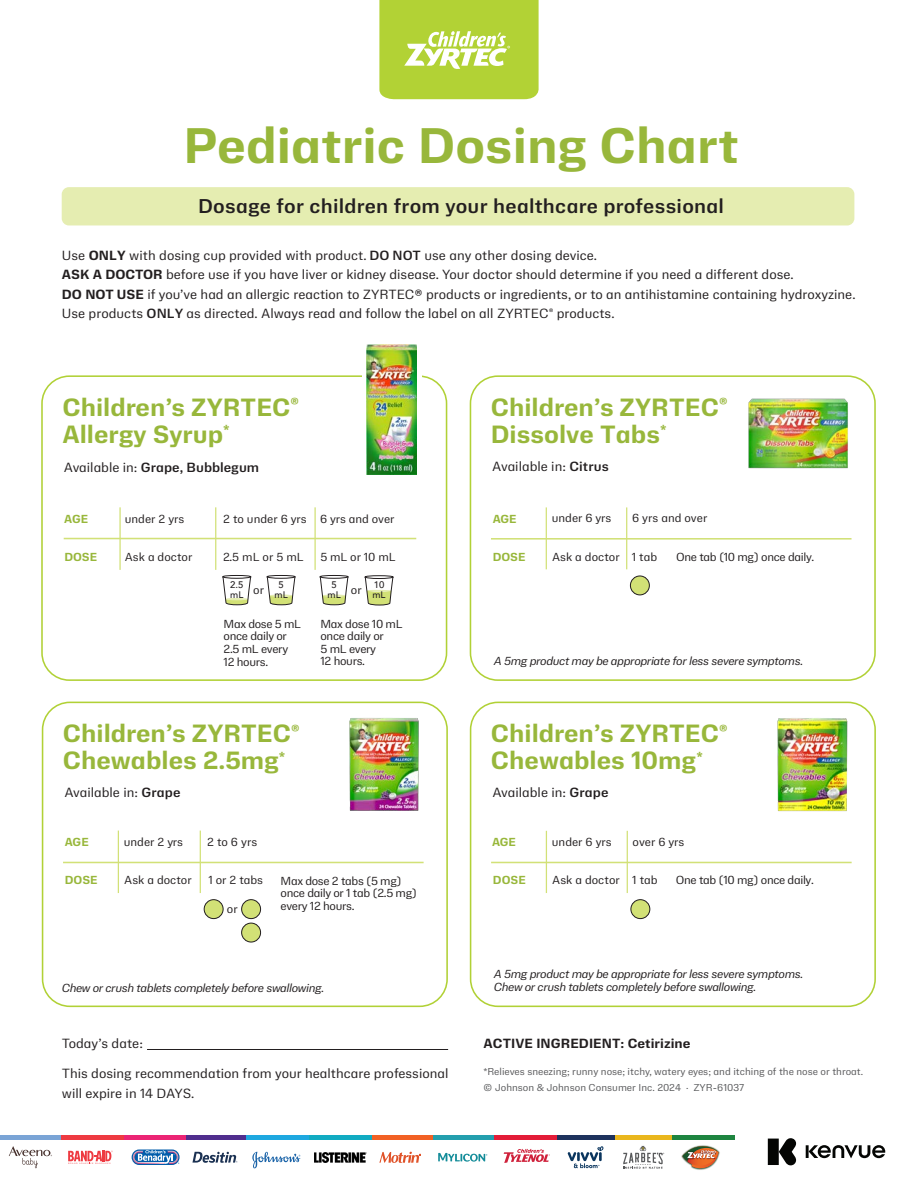
<style>
.page{position:relative;width:918px;height:1188px;background:#fff}
.page>*{position:absolute;margin:0;border:0;box-sizing:border-box;transform-origin:0 0}
.t1{font:700 45px "Kenvue Sans";color:#98b73b}
.t2{font:700 22.5px/27px "Kenvue Sans";color:#98b73b}
.t3{font:600 18px "Kenvue Sans";letter-spacing:.015em;color:#231f20}
.t4{font:12px/19.5px "Kenvue Sans";color:#231f20}
.t5{font:700 12px "Kenvue Sans";letter-spacing:.005em;color:#231f20}
.t6{font:600 12px "Kenvue Sans";color:#231f20}
.t7{font:10.5px/12.6px "Kenvue Sans";letter-spacing:-.025em;color:#231f20}
.t8{font:italic 10.5px/13.5px "Kenvue Sans";letter-spacing:-.035em;color:#231f20}
.t9{font:10.5px "Kenvue Sans";color:#231f20}
.t10{font:700 10.5px "Kenvue Sans";color:#98b73b}
.t11{font:10.5px "Kenvue Sans";letter-spacing:-.005em;color:#231f20}
.t12{font:500 9.6px/9.6px "Avenir";color:#231f20;text-align:center}
.t13{font:9px "Kenvue Sans";color:#59595b}
.t14{font:9px "Kenvue Sans";color:#58595b}
.s1{font-weight:700}
.s2{font-weight:600}
.s3{font-weight:400}
</style>
<div class="page">
<div style="left:62px;top:187px;width:792px;height:38px;background:#e5edb1;border-radius:7px"></div>
<hr style="left:147px;top:1049px;width:301px;height:1px;background:#231f20">
<div style="left:42px;top:702px;width:406px;height:305px;border:2px solid #b1d136;border-radius:27px"></div>
<hr style="left:118px;top:831px;width:1px;height:62px;background:#d2e177">
<hr style="left:200px;top:831px;width:1px;height:62px;background:#d2e177">
<hr style="left:63px;top:862px;width:361px;height:1px;background:#d2e177">
<div style="left:204px;top:900px;width:19px;height:19px;background:#d2e176;border-radius:50%"></div>
<div style="left:204px;top:900px;width:19px;height:19px;border:1px solid #211d1e;border-radius:50%"></div>
<div style="left:242px;top:900px;width:19px;height:19px;background:#d2e176;border-radius:50%"></div>
<div style="left:242px;top:900px;width:19px;height:19px;border:1px solid #211d1e;border-radius:50%"></div>
<div style="left:242px;top:923px;width:19px;height:19px;background:#d2e176;border-radius:50%"></div>
<div style="left:242px;top:923px;width:19px;height:19px;border:1px solid #211d1e;border-radius:50%"></div>
<img style="left:349px;top:718px;width:70px;height:93px">
<div style="left:470px;top:702px;width:406px;height:305px;border:2px solid #b1d136;border-radius:27px"></div>
<hr style="left:546px;top:831px;width:1px;height:62px;background:#d2e177">
<hr style="left:627px;top:831px;width:1px;height:62px;background:#d2e177">
<hr style="left:491px;top:862px;width:361px;height:1px;background:#d2e177">
<div style="left:631px;top:900px;width:19px;height:19px;background:#d2e176;border-radius:50%"></div>
<div style="left:631px;top:900px;width:19px;height:19px;border:1px solid #211d1e;border-radius:50%"></div>
<img style="left:777px;top:718px;width:71px;height:94px">
<div style="left:470px;top:375px;width:406px;height:306px;border:2px solid #b1d136;border-radius:27px"></div>
<hr style="left:546px;top:507px;width:1px;height:62px;background:#d2e177">
<hr style="left:626px;top:507px;width:1px;height:62px;background:#d2e177">
<hr style="left:491px;top:538px;width:361px;height:2px;background:#d2e177">
<div style="left:630px;top:576px;width:19px;height:19px;background:#d2e176;border-radius:50%"></div>
<div style="left:630px;top:576px;width:19px;height:19px;border:1px solid #211d1e;border-radius:50%"></div>
<img style="left:748px;top:398px;width:100px;height:71px">
<div style="left:41px;top:375px;width:406px;height:306px;border:2px solid #b1d136;border-radius:27px"></div>
<hr style="left:119px;top:507px;width:2px;height:63px;background:#d2e177">
<hr style="left:215px;top:507px;width:1px;height:63px;background:#d2e177">
<hr style="left:314px;top:507px;width:2px;height:63px;background:#d2e177">
<hr style="left:64px;top:538px;width:352px;height:1px;background:#d2e177">
<svg style="left:320px;top:575px;width:28px;height:30px"></svg>
<svg style="left:267px;top:575px;width:28px;height:30px"></svg>
<svg style="left:223px;top:575px;width:28px;height:30px"></svg>
<div style="left:362px;top:368px;width:60px;height:82px;background:#fff"></div>
<img style="left:366px;top:345px;width:51px;height:130px">
<svg style="left:365px;top:576px;width:28px;height:29px"></svg>
<svg style="left:379px;top:0;width:160px;height:99px;background:#bbd74c"></svg>
<div style="left:185px;top:1135px;width:62px;height:5px;background:#502e8e"></div>
<div style="left:371px;top:1135px;width:63px;height:5px;background:#f26124"></div>
<div style="left:433px;top:1135px;width:62px;height:5px;background:#239fae"></div>
<div style="left:123px;top:1135px;width:63px;height:5px;background:#eb2474"></div>
<div style="left:615px;top:1135px;width:57px;height:5px;background:#eab71d"></div>
<div style="left:247px;top:1135px;width:62px;height:5px;background:#1ea8e0"></div>
<div style="left:309px;top:1135px;width:62px;height:5px;background:#11abc2"></div>
<div style="left:0;top:1135px;width:62px;height:5px;background:#7aa4d6"></div>
<div style="left:62px;top:1135px;width:62px;height:5px;background:#ee3a41"></div>
<div style="left:495px;top:1135px;width:62px;height:5px;background:#e31c38"></div>
<div style="left:672px;top:1135px;width:63px;height:5px;background:#1e8540"></div>
<div style="left:557px;top:1135px;width:58px;height:5px;background:#1e325d"></div>
<svg style="left:623px;top:1146px;width:41px;height:23px"></svg>
<svg style="left:438px;top:1153px;width:49px;height:9px"></svg>
<svg style="left:379px;top:1152px;width:42px;height:11px"></svg>
<svg style="left:252px;top:1152px;width:49px;height:16px"></svg>
<svg style="left:193px;top:1152px;width:45px;height:11px"></svg>
<svg style="left:68px;top:1151px;width:45px;height:13px"></svg>
<svg style="left:9px;top:1146px;width:43px;height:22px"></svg>
<svg style="left:568px;top:1146px;width:36px;height:22px"></svg>
<img style="left:681px;top:1150px;width:39px;height:8px">
<svg style="left:682px;top:1145px;width:36px;height:25px"></svg>
<svg style="left:132px;top:1150px;width:48px;height:15px"></svg>
<svg style="left:133px;top:1150px;width:46px;height:14px"></svg>
<img style="left:315px;top:1153px;width:52px;height:9px">
<svg style="left:768px;top:1138px;width:28px;height:27px"></svg>
<svg style="left:806px;top:1145px;width:79px;height:13px"></svg>
<svg style="left:504px;top:1149px;width:46px;height:14px"></svg>
<h1 class="t1" style="left:184px;top:113px;width:557px">Pediatric Dosing Chart</h1>
<h3 class="t3" style="left:198px;top:193px;width:528px">Dosage for children from your healthcare professional</h3>
<p class="t4" style="left:62px;top:245px;width:795px">Use <span class="s1">ONLY</span> with dosing cup provided with product. <span class="s2">DO NOT</span> use any other dosing device.<br><span class="s1">ASK A DOCTOR</span> before use if you have liver or kidney disease. Your doctor should determine if you need a different dose.<br><span class="s1">DO NOT USE</span> if you’ve had an allergic reaction to ZYRTEC® products or ingredients, or to an antihistamine containing hydroxyzine.<br>Use products <span class="s2">ONLY</span> as directed. Always read and follow the label on all ZYRTEC<sup>®</sup> products.</p>
<h2 class="t2" style="left:62px;top:392px;width:238px">Children’s ZYRTEC<sup>®<br></sup>Allergy Syrup<sup>*</sup></h2>
<p class="t6" style="left:64px;top:459px;width:197px"><span class="s3">Available in:</span> Grape, Bubblegum</p>
<p class="t10" style="left:64px;top:511px;width:26px">AGE</p>
<p class="t9" style="left:125px;top:511px;width:61px">under 2 yrs</p>
<p class="t9" style="left:223px;top:511px;width:85px">2 to under 6 yrs</p>
<p class="t11" style="left:320px;top:511px;width:76px">6 yrs and over</p>
<p class="t10" style="left:64px;top:549px;width:34px">DOSE</p>
<p class="t9" style="left:125px;top:549px;width:69px">Ask a doctor</p>
<p class="t7" style="left:223px;top:550px;width:82px">2.5 mL or 5 mL</p>
<p class="t7" style="left:253px;top:583px;width:12px">or</p>
<p class="t7" style="left:351px;top:583px;width:12px">or</p>
<p class="t7" style="left:320px;top:550px;width:77px">5 mL or 10 mL</p>
<p class="t12" style="left:328px;top:580px;width:15px">5 mL</p>
<p class="t12" style="left:230px;top:580px;width:15px;text-align:left">2.5 mL</p>
<p class="t12" style="left:373px;top:580px;width:15px;text-align:left">10 mL</p>
<p class="t12" style="left:275px;top:580px;width:15px">5 mL</p>
<p class="t7" style="left:224px;top:617px;width:79px">Max dose 5 mL once daily or<br>2.5 mL every<br>12 hours.</p>
<p class="t7" style="left:320px;top:617px;width:84px">Max dose 10 mL once daily or<br>5 mL every<br>12 hours.</p>
<h2 class="t2" style="left:63px;top:719px;width:238px">Children’s ZYRTEC<sup>®<br></sup>Chewables 2.5mg<sup>*</sup></h2>
<p class="t4" style="left:64px;top:782px;width:118px">Available in: <span class="s2">Grape</span></p>
<p class="t10" style="left:65px;top:835px;width:26px">AGE</p>
<p class="t9" style="left:124px;top:835px;width:61px">under 2 yrs</p>
<p class="t7" style="left:207px;top:835px;width:52px">2 to 6 yrs</p>
<p class="t10" style="left:65px;top:873px;width:34px">DOSE</p>
<p class="t9" style="left:124px;top:873px;width:69px">Ask a doctor</p>
<p class="t7" style="left:208px;top:874px;width:56px">1 or 2 tabs</p>
<p class="t7" style="left:227px;top:902px;width:12px">or</p>
<p class="t7" style="left:281px;top:874px;width:138px">Max dose 2 tabs (5 mg) once daily or 1 tab (2.5 mg) every 12 hours.</p>
<p class="t8" style="left:62px;top:980px;width:264px">Chew or crush tablets completely before swallowing.</p>
<p class="t4" style="left:62px;top:1034px;width:83px">Today’s date:</p>
<p class="t4" style="left:62px;top:1064px;width:388px">This dosing recommendation from your healthcare professional will expire in 14 DAYS.</p>
<h2 class="t2" style="left:491px;top:393px;width:238px">Children’s ZYRTEC<sup>®<br></sup>Dissolve Tabs<sup>*</sup></h2>
<p class="t4" style="left:492px;top:456px;width:118px">Available in: <span class="s2">Citrus</span></p>
<p class="t10" style="left:493px;top:511px;width:26px">AGE</p>
<p class="t9" style="left:552px;top:511px;width:61px">under 6 yrs</p>
<p class="t9" style="left:632px;top:511px;width:77px">6 yrs and over</p>
<p class="t10" style="left:493px;top:549px;width:34px">DOSE</p>
<p class="t9" style="left:552px;top:549px;width:107px">Ask a doctor 1 tab</p>
<p class="t7" style="left:676px;top:550px;width:140px">One tab (10 mg) once daily.</p>
<p class="t8" style="left:494px;top:654px;width:311px">A 5mg product may be appropriate for less severe symptoms.</p>
<h2 class="t2" style="left:491px;top:719px;width:238px">Children’s ZYRTEC<sup>®<br></sup>Chewables 10mg<sup>*</sup></h2>
<p class="t4" style="left:492px;top:782px;width:118px">Available in: <span class="s2">Grape</span></p>
<p class="t9" style="left:552px;top:835px;width:61px">under 6 yrs</p>
<p class="t7" style="left:633px;top:835px;width:53px">over 6 yrs</p>
<p class="t10" style="left:493px;top:873px;width:34px">DOSE</p>
<p class="t9" style="left:552px;top:873px;width:107px">Ask a doctor 1 tab</p>
<p class="t10" style="left:492px;top:835px;width:26px">AGE</p>
<p class="t7" style="left:676px;top:874px;width:140px">One tab (10 mg) once daily.</p>
<p class="t8" style="left:494px;top:967px;width:311px">A 5mg product may be appropriate for less severe symptoms.<br>Chew or crush tablets completely before swallowing.</p>
<p class="t5" style="left:484px;top:1034px;width:208px">ACTIVE INGREDIENT: Cetirizine</p>
<p class="t13" style="left:484px;top:1065px;width:381px">*Relieves sneezing; runny nose; itchy, watery eyes; and itching of the nose or throat.</p>
<p class="t14" style="left:484px;top:1081px;width:262px">© Johnson &amp; Johnson Consumer Inc. 2024 · ZYR-61037</p>
</div>
